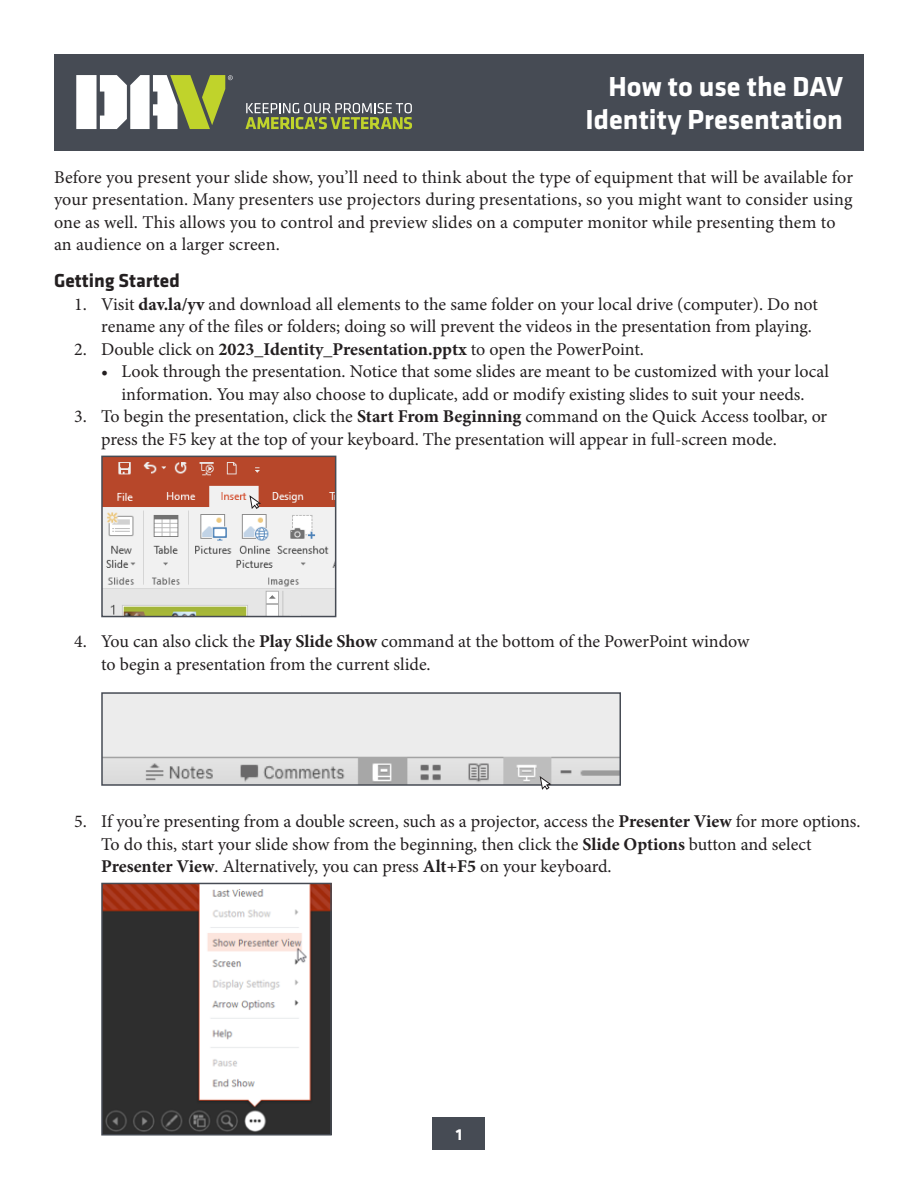
<style>
.page{position:relative;width:918px;height:1188px;background:#fff}
.page>*{position:absolute;margin:0;border:0;box-sizing:border-box;transform-origin:0 0}
.Hd{font:700 28.5px/33px "Klavika";color:#fff;text-align:right}
.Sub_Hd{font:700 19.5px "Klavika";color:#231f20}
.Body_Text_no_space{font:18px/22.5px "Minion Pro";color:#231f20}
.t1{font:700 16.5px "Klavika";color:#fff}
.s1{font-weight:700}
</style>
<div class="page">
<div style="left:433px;top:1118px;width:52px;height:32px;background:#464b54"></div>
<img style="left:104px;top:459px;width:229px;height:155px">
<div style="left:101px;top:456px;width:235px;height:161px;border:2px solid #464b54"></div>
<img style="left:104px;top:695px;width:514px;height:88px">
<div style="left:101px;top:692px;width:520px;height:94px;border:2px solid #464b54"></div>
<img style="left:104px;top:886px;width:225px;height:247px">
<div style="left:101px;top:883px;width:231px;height:253px;border:2px solid #464b54"></div>
<div style="left:54px;top:54px;width:810px;height:96px;background:#464b54"></div>
<svg style="left:76px;top:75px;width:157px;height:54px"></svg>
<svg style="left:245px;top:103px;width:167px;height:26px"></svg>
<svg style="left:540px;top:776px;width:11px;height:14px"></svg>
<svg style="left:249px;top:496px;width:12px;height:13px"></svg>
<p class="Hd" style="left:586px;top:69px;width:259px">How to use the DAV<br>Identity Presentation</p>
<p class="Body_Text_no_space" style="left:54px;top:166px;width:801px">Before you present your slide show, you’ll need to think about the type of equipment that will be available for your presentation. Many presenters use projectors during presentations, so you might want to consider using one as well. This allows you to control and preview slides on a computer monitor while presenting them to an audience on a larger screen.</p>
<p class="Sub_Hd" style="left:54px;top:267px;width:127px">Getting Started</p>
<p class="Body_Text_no_space" style="left:101px;top:293px;width:718px;text-indent:-27px">1. Visit <span class="s1">dav.la/yv</span> and download all elements to the same folder on your local drive (computer). Do not rename any of the files or folders; doing so will prevent the videos in the presentation from playing.</p>
<p class="Body_Text_no_space" style="left:74px;top:338px;width:571px">2. Double click on <span class="s1">2023_Identity_Presentation.pptx</span> to open the PowerPoint.</p>
<p class="Body_Text_no_space" style="left:101px;top:360px;width:729px;text-align:center">• Look through the presentation. Notice that some slides are meant to be customized with your local information. You may also choose to duplicate, add or modify existing slides to suit your needs.</p>
<p class="Body_Text_no_space" style="left:101px;top:405px;width:728px;text-indent:-27px">3. To begin the presentation, click the <span class="s1">Start From Beginning</span> command on the Quick Access toolbar, or press the F5 key at the top of your keyboard. The presentation will appear in full-screen mode.</p>
<p class="Body_Text_no_space" style="left:101px;top:630px;width:650px;text-indent:-27px">4. You can also click the <span class="s1">Play Slide Show</span> command at the bottom of the PowerPoint window to begin a presentation from the current slide.</p>
<p class="Body_Text_no_space" style="left:101px;top:810px;width:761px;text-indent:-27px">5. If you’re presenting from a double screen, such as a projector, access the <span class="s1">Presenter View</span> for more options.<br>To do this, start your slide show from the beginning, then click the <span class="s1">Slide Options</span> button and select<br><span class="s1">Presenter View</span>. Alternatively, you can press <span class="s1">Alt+F5</span> on your keyboard.</p>
<p class="t1" style="left:456px;top:1123px;width:8px">1</p>
</div>
